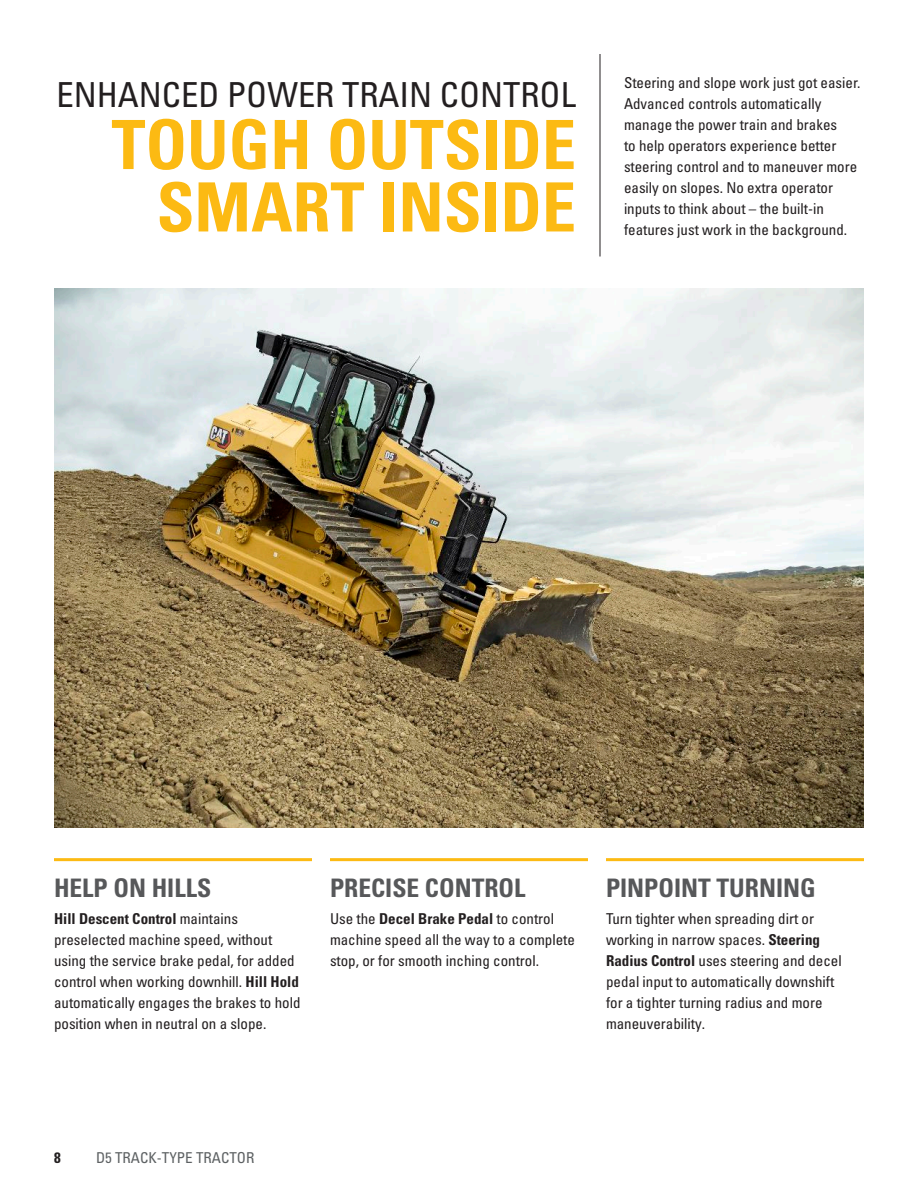
<style>
.page{position:relative;width:918px;height:1188px;background:#fff}
.page>*{position:absolute;margin:0;border:0;box-sizing:border-box;transform-origin:0 0}
.Subhead_large_yellow{font:67.95px/62.4px "Univers LTCYR 67 Bold Cond";color:#fcba13;text-align:right}
.Subhead_medium_gray{font:condensed 34.5px "Univers LTCYR 57";color:#231f20}
.Benefit_subhead_gray{font:25.5px "Univers LTCYR 67 Bold Cond";color:#57585a}
.Body_copy{font:condensed 15px/21px "Univers LTCYR 57";color:#231f20}
.t1{font:condensed 15px "Univers LTCYR 57";color:#5d6163}
.t2{font:15px "Univers LTCYR 67 Bold Cond";color:#231f20}
.s1{font-family:"Univers LTCYR 67 Bold Cond";font-stretch:normal}
</style>
<div class="page">
<img style="left:54px;top:288px;width:810px;height:540px">
<hr style="left:600px;top:54px;width:1px;height:203px;background:#231f20">
<hr style="left:54px;top:858px;width:258px;height:3px;background:#fcba13">
<hr style="left:330px;top:858px;width:258px;height:3px;background:#fcba13">
<hr style="left:606px;top:858px;width:258px;height:3px;background:#fcba13">
<p class="Subhead_medium_gray" style="left:57px;top:73px;width:521px">ENHANCED POWER TRAIN CONTROL</p>
<p class="Subhead_large_yellow" style="left:112px;top:113px;width:466px">TOUGH OUTSIDE<br>SMART INSIDE</p>
<p class="Body_copy" style="left:624px;top:72px;width:238px">Steering and slope work just got easier.<br>Advanced controls automatically manage the power train and brakes<br>to help operators experience better steering control and to maneuver more easily on slopes. No extra operator inputs to think about – the built-in features just work in the background.</p>
<p class="Benefit_subhead_gray" style="left:54px;top:872px;width:159px">HELP ON HILLS</p>
<p class="Body_copy" style="left:54px;top:908px;width:248px"><span class="s1">Hill Descent Control</span> maintains preselected machine speed, without using the service brake pedal, for added control when working downhill. <span class="s1">Hill Hold </span>automatically engages the brakes to hold position when in neutral on a slope.</p>
<p class="Benefit_subhead_gray" style="left:330px;top:872px;width:197px">PRECISE CONTROL</p>
<p class="Body_copy" style="left:330px;top:908px;width:246px">Use the <span class="s1">Decel Brake Pedal</span> to control machine speed all the way to a complete stop, or for smooth inching control.</p>
<p class="Benefit_subhead_gray" style="left:606px;top:872px;width:211px">PINPOINT TURNING</p>
<p class="Body_copy" style="left:606px;top:908px;width:237px">Turn tighter when spreading dirt or working in narrow spaces. <span class="s1">Steering Radius Control</span> uses steering and decel pedal input to automatically downshift for a tighter turning radius and more maneuverability.</p>
<p class="t2" style="left:54px;top:1148px;width:8px">8</p>
<p class="t1" style="left:96px;top:1148px;width:160px">D5 TRACK-TYPE TRACTOR</p>
</div>
